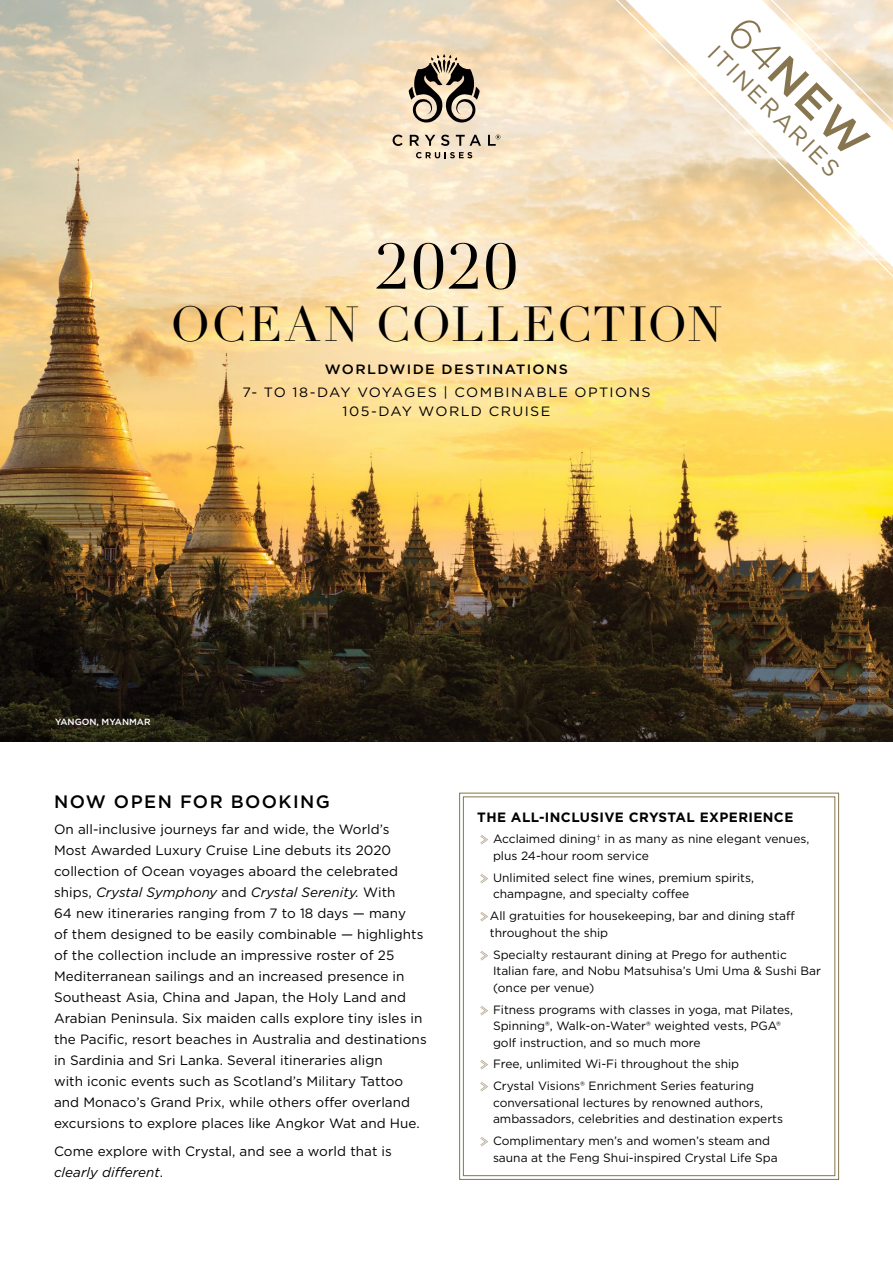
<style>
.page{position:relative;width:893px;height:1263px;background:#fff}
.page>*{position:absolute;margin:0;border:0;box-sizing:border-box;transform-origin:0 0}
.t1{font:48px "Didot";letter-spacing:.04em;color:#000}
.t2{font:500 45px "Gotham";color:#86754e}
.t3{font:23.25px "Gotham";color:#86754e}
.t4{font:500 18px "Gotham";letter-spacing:.08em;color:#000}
.t5{font:13.5px/21px "Gotham";letter-spacing:.005em;color:#000}
.t6{font:13.5px/19px "Gotham";letter-spacing:.095em;color:#000;text-align:center;scale:1.06 1}
.t7{font:700 13.5px "Gotham";letter-spacing:.03em;color:#000}
.t8{font:500 13.5px "Gotham";letter-spacing:.095em;color:#000;scale:1.06 1}
.t9{font:12px/16.5px "Gotham";color:#000}
.t10{font:500 9px "Gotham";color:#fff}
.s1{font-weight:300;font-size:43.5px}
.s2{font-style:italic}
.s3{color:#86754e}
.s4{font-weight:300}
</style>
<div class="page">
<img style="left:0;top:0;width:893px;height:742px">
<svg style="left:459px;top:792px;width:380px;height:388px"></svg>
<div style="left:463px;top:796px;width:372px;height:380px;border:1px solid #86754e"></div>
<svg style="left:588px;top:0;width:305px;height:298px;background:#f7dfb7"></svg>
<svg style="left:710px;top:0;width:183px;height:230px"></svg>
<svg style="left:416px;top:152px;width:56px;height:6px"></svg>
<svg style="left:409px;top:54px;width:71px;height:69px;background:#9a8d79"></svg>
<svg style="left:393px;top:135px;width:10px;height:11px"></svg>
<svg style="left:410px;top:135px;width:9px;height:11px"></svg>
<svg style="left:425px;top:135px;width:10px;height:11px"></svg>
<svg style="left:441px;top:135px;width:8px;height:11px"></svg>
<svg style="left:456px;top:135px;width:25px;height:11px"></svg>
<svg style="left:488px;top:135px;width:12px;height:11px"></svg>
<svg style="left:376px;top:242px;width:29px;height:47px"></svg>
<svg style="left:414px;top:242px;width:29px;height:47px"></svg>
<svg style="left:449px;top:242px;width:29px;height:47px"></svg>
<svg style="left:486px;top:242px;width:30px;height:47px"></svg>
<h2 class="t2" style="left:757px;top:3px;width:179px;rotate:45deg"><span class="s1">64</span>NEW</h2>
<h3 class="t3" style="left:722px;top:38px;width:177px;rotate:45deg">ITINERARIES</h3>
<h1 class="t1" style="left:171px;top:295px;width:553px">OCEAN COLLECTION</h1>
<p class="t8" style="left:325px;top:361px;width:231px">WORLDWIDE DESTINATIONS</p>
<p class="t6" style="left:242px;top:383px;width:387px">7- TO 18-DAY VOYAGES | COMBINABLE OPTIONS<br>105-DAY WORLD CRUISE</p>
<p class="t10" style="left:55px;top:715px;width:97px">YANGON, MYANMAR</p>
<h3 class="t4" style="left:54px;top:790px;width:277px">NOW OPEN FOR BOOKING</h3>
<p class="t5" style="left:54px;top:818px;width:374px">On all-inclusive journeys far and wide, the World’s<br>Most Awarded Luxury Cruise Line debuts its 2020 collection of Ocean voyages aboard the celebrated ships, <span class="s2">Crystal Symphony</span> and <span class="s2">Crystal Serenity.</span> With<br>64 new itineraries ranging from 7 to 18 days — many<br>of them designed to be easily combinable — highlights of the collection include an impressive roster of 25<br>Mediterranean sailings and an increased presence in Southeast Asia, China and Japan, the Holy Land and Arabian Peninsula. Six maiden calls explore tiny isles in the Pacific, resort beaches in Australia and destinations in Sardinia and Sri Lanka. Several itineraries align<br>with iconic events such as Scotland’s Military Tattoo and Monaco’s Grand Prix, while others offer overland excursions to explore places like Angkor Wat and Hue.</p>
<p class="t5" style="left:54px;top:1140px;width:339px">Come explore with Crystal, and see a world that is <span class="s2">clearly different</span>.</p>
<p class="t7" style="left:477px;top:808px;width:318px">THE ALL-INCLUSIVE CRYSTAL EXPERIENCE</p>
<p class="t9" style="left:493px;top:831px;width:318px;text-indent:-16px"><span class="s3">•</span> Acclaimed dining<span class="s4">†</span> in as many as nine elegant venues, plus 24-hour room service</p>
<p class="t9" style="left:493px;top:869px;width:262px;text-indent:-16px"><span class="s3">•</span> Unlimited select fine wines, premium spirits, champagne, and specialty coffee</p>
<p class="t9" style="left:490px;top:907px;width:307px;text-indent:-13px"><span class="s3">•</span>All gratuities for housekeeping, bar and dining staff throughout the ship</p>
<p class="t9" style="left:493px;top:946px;width:329px;text-indent:-16px"><span class="s3">•</span> Specialty restaurant dining at Prego for authentic<br>Italian fare, and Nobu Matsuhisa’s Umi Uma &amp; Sushi Bar (once per venue)</p>
<p class="t9" style="left:493px;top:1001px;width:302px;text-indent:-16px"><span class="s3">•</span> Fitness programs with classes in yoga, mat Pilates,<br>Spinning®, Walk-on-Water® weighted vests, PGA® golf instruction, and so much more</p>
<p class="t9" style="left:477px;top:1056px;width:263px"><span class="s3">•</span> Free, unlimited Wi-Fi throughout the ship</p>
<p class="t9" style="left:493px;top:1077px;width:292px;text-indent:-16px"><span class="s3">•</span> Crystal Visions® Enrichment Series featuring conversational lectures by renowned authors, ambassadors, celebrities and destination experts</p>
<p class="t9" style="left:493px;top:1132px;width:286px;text-indent:-16px"><span class="s3">•</span> Complimentary men’s and women’s steam and sauna at the Feng Shui-inspired Crystal Life Spa</p>
</div>
